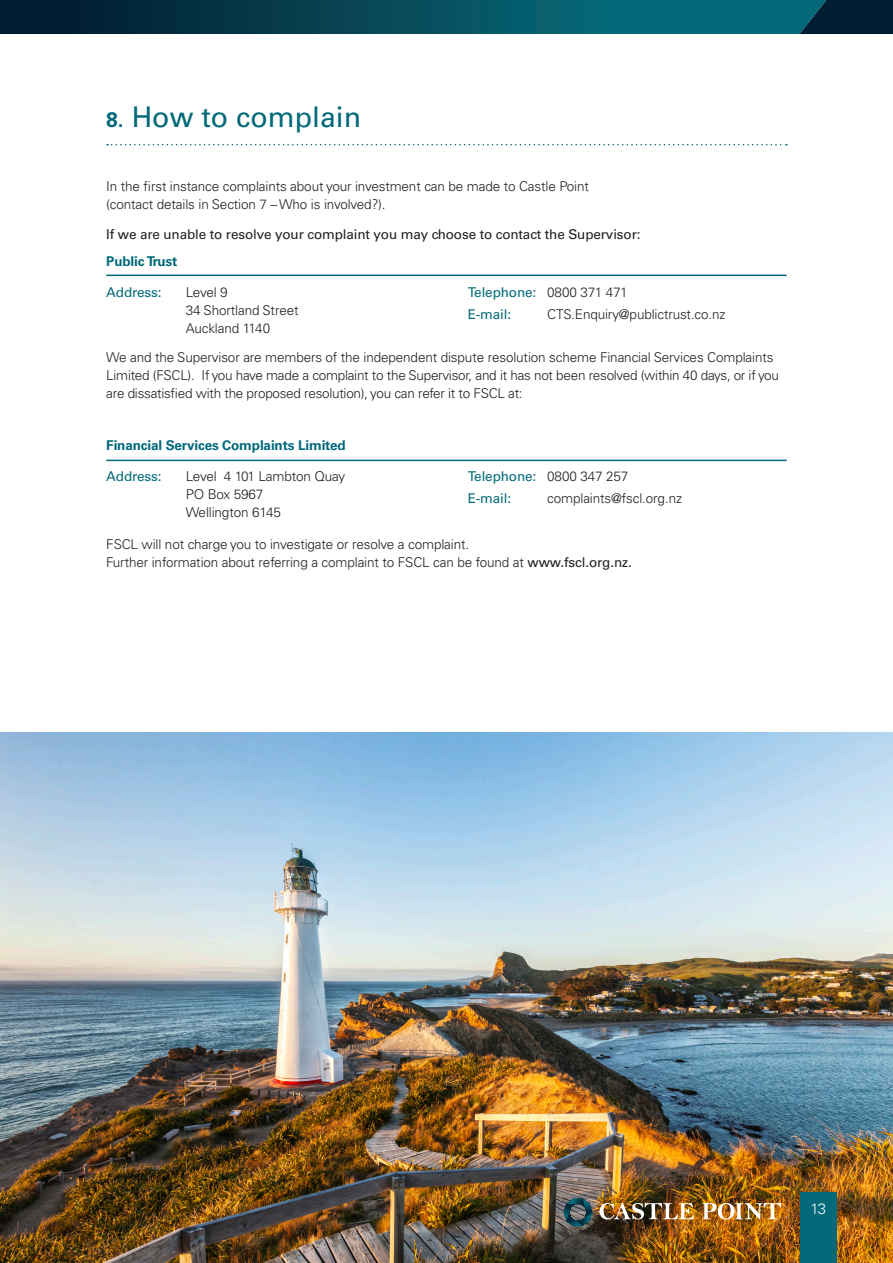
<style>
.page{position:relative;width:893px;height:1263px;background:#fff}
.page>*{position:absolute;margin:0;border:0;box-sizing:border-box;transform-origin:0 0}
.Page_headlines{font:28.5px "Univers LT Std";color:#026978}
.t1{font:300 15px "Univers LT Pro 45";color:#fff}
.t2{font:300 13.5px/18px "Univers LT Pro 45";letter-spacing:-.01em;color:#231f20}
.t3{font:13.5px "Univers LT Std";letter-spacing:-.01em;color:#026978}
.t4{font:13.5px "Univers LT Std";letter-spacing:-.01em;color:#231f20}
.t5{font:700 13.5px "Univers LT Pro 65";letter-spacing:-.01em;color:#02697c}
.t6{font:700 13.5px "Univers LT Pro 65";letter-spacing:-.01em;color:#026978}
.s1{font-family:"Univers LT Pro 65";font-weight:700;font-size:21px}
.s2{font-family:"Univers LT Pro 45";font-weight:300;color:#231f20}
.s3{font-family:"Univers LT Std";font-weight:400}
</style>
<div class="page">
<svg style="left:107px;top:144px;width:680px;height:1px"></svg>
<img style="left:0;top:732px;width:893px;height:531px">
<hr style="left:106px;top:275px;width:681px;height:1px;background:#026978">
<hr style="left:106px;top:460px;width:681px;height:1px;background:#026978">
<div style="left:800px;top:1192px;width:36px;height:71px;background:#026978"></div>
<svg style="left:0;top:0;width:893px;height:34px;background:#044556"></svg>
<img style="left:599px;top:1203px;width:95px;height:16px">
<svg style="left:702px;top:1203px;width:79px;height:16px"></svg>
<svg style="left:563px;top:1198px;width:29px;height:29px"></svg>
<p class="Page_headlines" style="left:106px;top:100px;width:257px"><span class="s1">8.</span> How to complain</p>
<p class="t2" style="left:106px;top:177px;width:484px">In the first instance complaints about your investment can be made to Castle Point (contact details in Section 7 – Who is involved?).</p>
<p class="t4" style="left:106px;top:226px;width:536px">If we are unable to resolve your complaint you may choose to contact the Supervisor:</p>
<p class="t6" style="left:106px;top:253px;width:73px">Public Trust</p>
<p class="t3" style="left:106px;top:284px;width:57px">Address:</p>
<p class="t2" style="left:186px;top:283px;width:114px">Level 9<br>34 Shortland Street<br>Auckland 1140</p>
<p class="t3" style="left:468px;top:284px;width:161px">Telephone: <span class="s2">0800 371 471</span></p>
<p class="t3" style="left:468px;top:306px;width:45px">E-mail:</p>
<p class="t2" style="left:547px;top:305px;width:180px">CTS.Enquiry@publictrust.co.nz</p>
<p class="t2" style="left:106px;top:348px;width:674px">We and the Supervisor are members of the independent dispute resolution scheme Financial Services Complaints<br>Limited (FSCL). If you have made a complaint to the Supervisor, and it has not been resolved (within 40 days, or if you are dissatisfied with the proposed resolution), you can refer it to FSCL at:</p>
<p class="t5" style="left:106px;top:437px;width:241px">Financial Services Complaints Limited</p>
<p class="t3" style="left:106px;top:468px;width:57px">Address:</p>
<p class="t2" style="left:186px;top:467px;width:161px">Level 4 101 Lambton Quay<br>PO Box 5967<br>Wellington 6145</p>
<p class="t3" style="left:468px;top:468px;width:162px">Telephone: <span class="s2">0800 347 257</span></p>
<p class="t3" style="left:468px;top:490px;width:45px">E-mail:</p>
<p class="t2" style="left:547px;top:489px;width:136px">complaints@fscl.org.nz</p>
<p class="t2" style="left:106px;top:535px;width:527px">FSCL will not charge you to investigate or resolve a complaint.<br>Further information about referring a complaint to FSCL can be found at <span class="s3">www.fscl.org.nz.</span></p>
<p class="t1" style="left:810px;top:1199px;width:17px">13</p>
</div>
